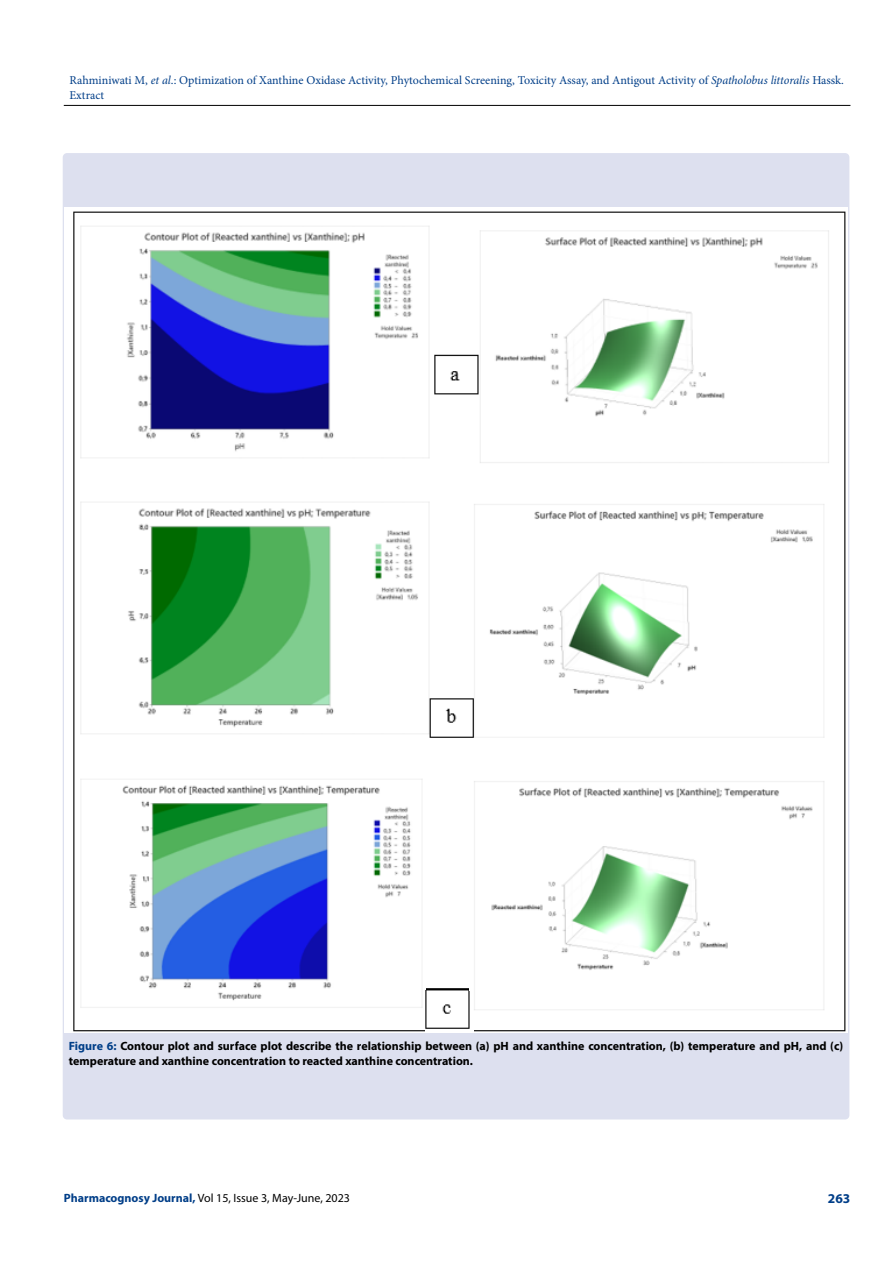
<style>
.page{position:relative;width:893px;height:1263px;background:#fff}
.page>*{position:absolute;margin:0;border:0;box-sizing:border-box;transform-origin:0 0}
.t1{font:700 13.5px "Myriad Pro";color:#003e88}
.t2{font:700 12px/14.4px "Myriad Pro";color:#000}
.t3{font:12px/14.4px "Minion Pro";color:#003e88}
.t4{font:12px "Myriad Pro";color:#000}
.s1{font-style:italic}
.s2{color:#003e88}
.s3{font-weight:700;color:#003e88}
</style>
<div class="page">
<hr style="left:64px;top:105px;width:786px;height:1px;background:#000">
<div style="left:63px;top:153px;width:786px;height:966px;background:#dde0ef;border-radius:4px"></div>
<img style="left:64px;top:208px;width:784px;height:825px">
<img style="left:424px;top:988px;width:46px;height:40px">
<hr style="left:426px;top:1031px;width:48px;height:2px;background:#fff">
<p class="t3" style="left:69px;top:73px;width:776px">Rahminiwati M, <span class="s1">et al</span>.: Optimization of Xanthine Oxidase Activity, Phytochemical Screening, Toxicity Assay, and Antigout Activity of <span class="s1">Spatholobus littoralis</span> Hassk.<br>Extract</p>
<p class="t2" style="left:69px;top:1038px;width:776px"><span class="s2">Figure 6:</span> Contour plot and surface plot describe the relationship between (a) pH and xanthine concentration, (b) temperature and pH, and (c) temperature and xanthine concentration to reacted xanthine concentration.</p>
<p class="t4" style="left:64px;top:1190px;width:288px"><span class="s3">Pharmacognosy Journal,</span> Vol 15, Issue 3, May-June, 2023</p>
<p class="t1" style="left:828px;top:1189px;width:24px">263</p>
</div>
